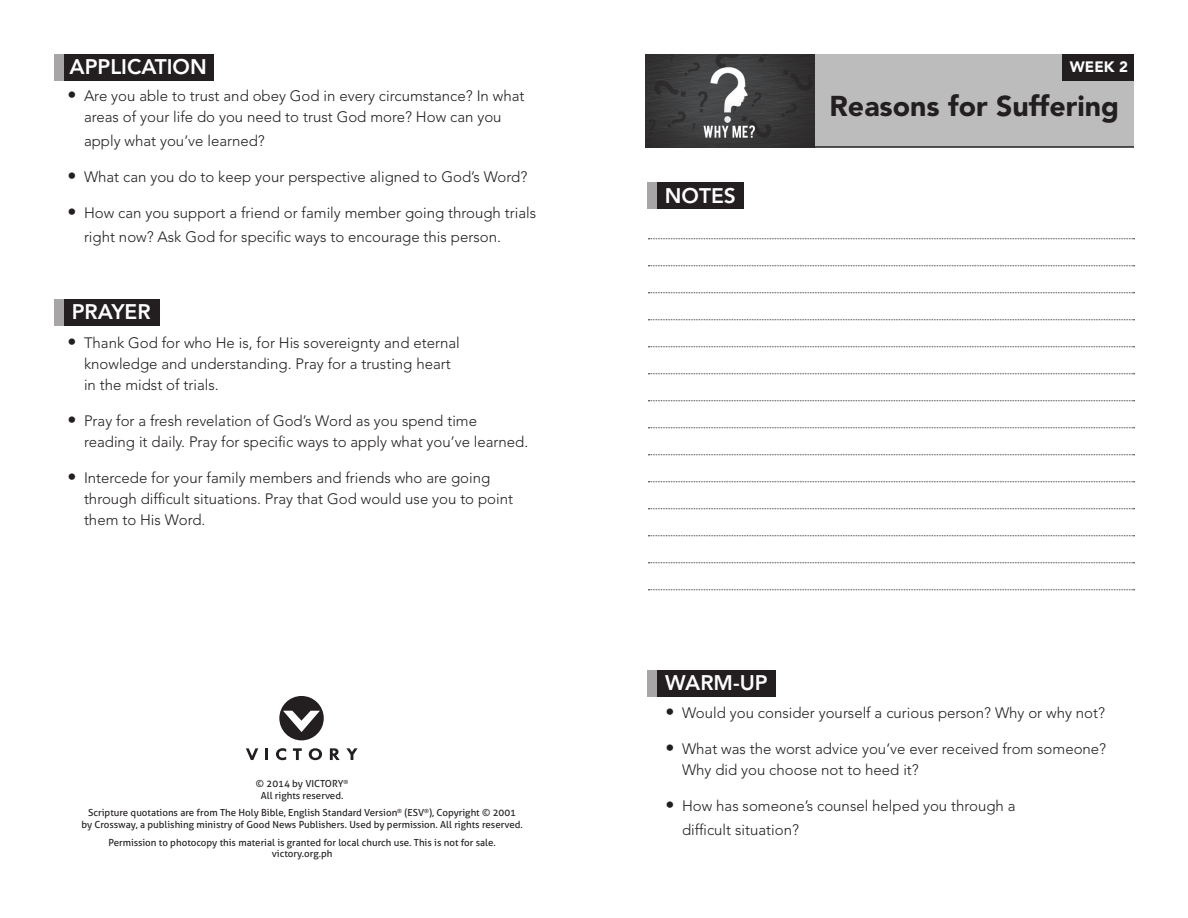
<style>
.page{position:relative;width:1188px;height:918px;background:#fff}
.page>*{position:absolute;margin:0;border:0;box-sizing:border-box;transform-origin:0 0}
.t1{font:900 28.5px "Avenir";color:#231f20}
.t2{font:800 21px "Avenir";color:#fff}
.t3{font:300 15px/21px "Avenir";color:#231f20}
.t4{font:900 15px "Avenir";color:#fff}
.t5{font:9.75px/11.7px "Aller";color:#231f20;text-align:center}
.s1{font-size:18px}
</style>
<div class="page">
<div style="left:815px;top:54px;width:319px;height:93px;background:#bdbcbc"></div>
<svg style="left:279px;top:696px;width:45px;height:44px"></svg>
<svg style="left:246px;top:748px;width:12px;height:12px"></svg>
<svg style="left:265px;top:748px;width:3px;height:12px"></svg>
<svg style="left:276px;top:748px;width:10px;height:12px"></svg>
<svg style="left:293px;top:748px;width:9px;height:12px"></svg>
<svg style="left:309px;top:748px;width:13px;height:12px"></svg>
<svg style="left:330px;top:748px;width:10px;height:12px"></svg>
<svg style="left:346px;top:748px;width:12px;height:12px"></svg>
<svg style="left:648px;top:238px;width:487px;height:1px"></svg>
<svg style="left:648px;top:265px;width:487px;height:1px"></svg>
<svg style="left:648px;top:292px;width:487px;height:1px"></svg>
<svg style="left:648px;top:319px;width:487px;height:1px"></svg>
<svg style="left:648px;top:346px;width:487px;height:1px"></svg>
<svg style="left:648px;top:373px;width:487px;height:1px"></svg>
<svg style="left:648px;top:400px;width:487px;height:1px"></svg>
<svg style="left:648px;top:427px;width:487px;height:1px"></svg>
<svg style="left:648px;top:454px;width:487px;height:1px"></svg>
<svg style="left:648px;top:481px;width:487px;height:1px"></svg>
<svg style="left:648px;top:508px;width:487px;height:1px"></svg>
<svg style="left:648px;top:535px;width:487px;height:1px"></svg>
<svg style="left:648px;top:562px;width:487px;height:1px"></svg>
<svg style="left:648px;top:589px;width:487px;height:1px"></svg>
<hr style="left:648px;top:146px;width:486px;height:2px;background:#231f20">
<div style="left:647px;top:182px;width:97px;height:27px;background:#231f20"></div>
<div style="left:647px;top:670px;width:129px;height:27px;background:#231f20"></div>
<div style="left:647px;top:182px;width:10px;height:27px;background:#a7a5a5"></div>
<div style="left:647px;top:670px;width:10px;height:27px;background:#a7a5a5"></div>
<div style="left:54px;top:54px;width:159px;height:27px;background:#231f20"></div>
<div style="left:54px;top:299px;width:105px;height:27px;background:#231f20"></div>
<div style="left:54px;top:54px;width:9px;height:27px;background:#a7a5a5"></div>
<div style="left:54px;top:299px;width:9px;height:27px;background:#a7a5a5"></div>
<img style="left:646px;top:54px;width:169px;height:94px">
<div style="left:1063px;top:54px;width:71px;height:27px;background:#231f20"></div>
<h2 class="t2" style="left:70px;top:55px;width:139px">APPLICATION</h2>
<p class="t3" style="left:68px;top:86px;width:459px;text-align:center"><span class="s1">•</span> Are you able to trust and obey God in every circumstance? In what areas of your life do you need to trust God more? How can you</p>
<p class="t3" style="left:84px;top:131px;width:182px">apply what you’ve learned?</p>
<p class="t3" style="left:68px;top:167px;width:461px"><span class="s1">•</span> What can you do to keep your perspective aligned to God’s Word?</p>
<p class="t3" style="left:84px;top:201px;width:454px;line-height:24px;text-indent:-16px"><span class="s1">•</span> How can you support a friend or family member going through trials right now? Ask God for specific ways to encourage this person.</p>
<h2 class="t2" style="left:72px;top:300px;width:80px">PRAYER</h2>
<p class="t3" style="left:84px;top:332px;width:377px;text-indent:-16px"><span class="s1">•</span> Thank God for who He is, for His sovereignty and eternal knowledge and understanding. Pray for a trusting heart in the midst of trials.</p>
<p class="t3" style="left:84px;top:410px;width:446px;text-indent:-16px"><span class="s1">•</span> Pray for a fresh revelation of God’s Word as you spend time reading it daily. Pray for specific ways to apply what you’ve learned.</p>
<p class="t3" style="left:84px;top:467px;width:431px;text-indent:-17px"><span class="s1">•</span> Intercede for your family members and friends who are going through difficult situations. Pray that God would use you to point them to His Word.</p>
<p class="t5" style="left:256px;top:778px;width:94px">© 2014 by VICTORY<sup>®<br></sup>All rights reserved.</p>
<p class="t5" style="left:81px;top:807px;width:443px">Scripture quotations are from The Holy Bible, English Standard Version<sup>®</sup> (ESV<sup>®</sup>), Copyright © 2001<br>by Crossway, a publishing ministry of Good News Publishers. Used by permission. All rights reserved.</p>
<p class="t5" style="left:108px;top:836px;width:389px">Permission to photocopy this material is granted for local church use. This is not for sale. victory.org.ph</p>
<p class="t4" style="left:1070px;top:57px;width:60px">week 2</p>
<h2 class="t2" style="left:665px;top:183px;width:73px">NOTES</h2>
<h1 class="t1" style="left:830px;top:89px;width:291px">Reasons for Suffering</h1>
<h2 class="t2" style="left:665px;top:671px;width:104px">WARM-UP</h2>
<p class="t3" style="left:666px;top:702px;width:441px"><span class="s1">•</span> Would you consider yourself a curious person? Why or why not?</p>
<p class="t3" style="left:682px;top:738px;width:426px;text-indent:-17px"><span class="s1">•</span> What was the worst advice you’ve ever received from someone?<br>Why did you choose not to heed it?</p>
<p class="t3" style="left:682px;top:794px;width:335px;line-height:24px;text-indent:-16px"><span class="s1">•</span> How has someone’s counsel helped you through a difficult situation?</p>
</div>
